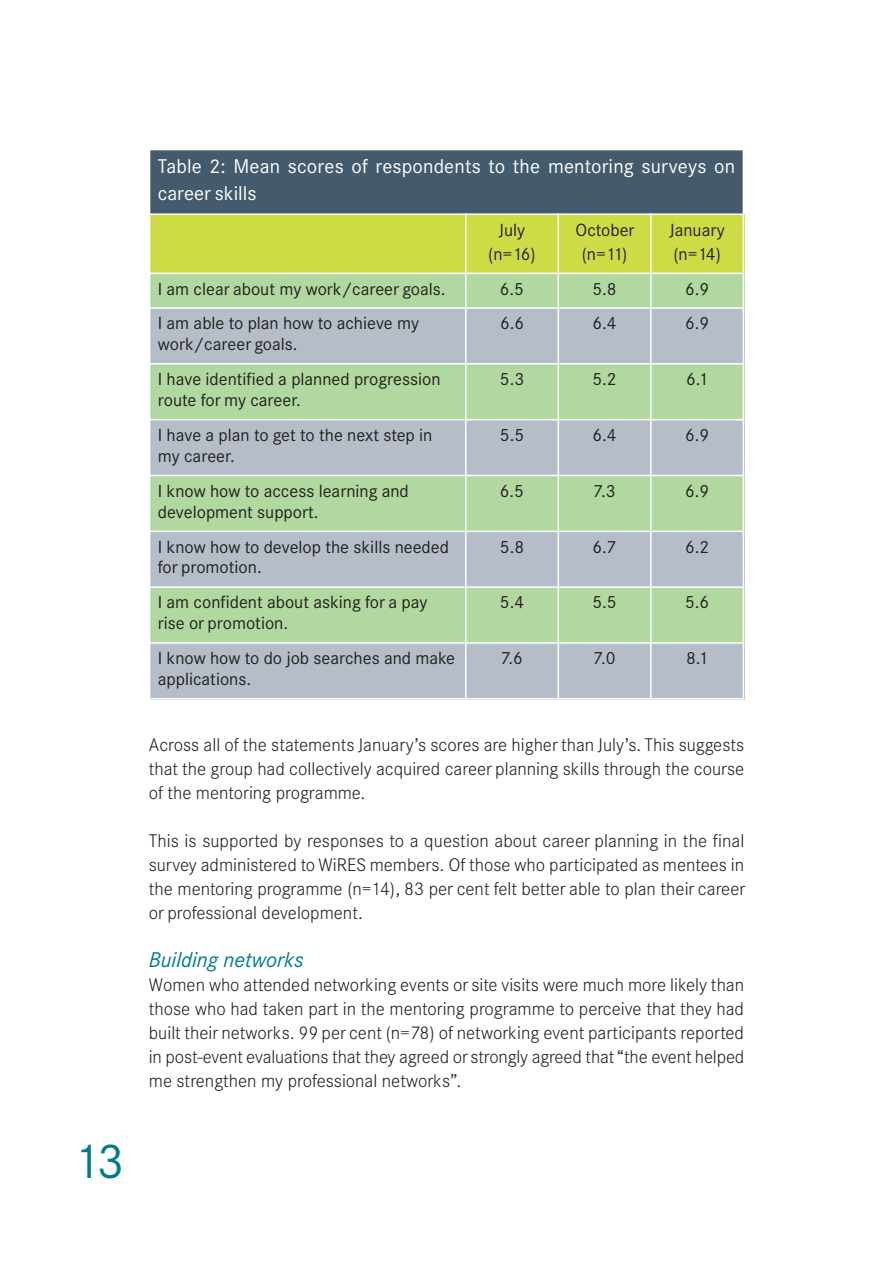
<style>
.page{position:relative;width:893px;height:1263px;background:#fff}
.page>*{position:absolute;margin:0;border:0;box-sizing:border-box;transform-origin:0 0}
.t1{font:48px "Corporate Sans BQ";color:#007c8b}
.t2{font:italic 21px "Corporate Sans BQ";color:#007c8b}
.t3{font:19.5px/27px "Corporate Sans BQ";letter-spacing:.01em;color:#fff}
.t4{font:300 18px/24px "Corporate Sans BQ";color:#231f20;text-align:justify}
.t5{font:17.25px/20.7px "Corporate Sans BQ";color:#231f20}
</style>
<div class="page">
<div style="left:149px;top:149px;width:594px;height:65px;background:#435b6d"></div>
<div style="left:149px;top:214px;width:317px;height:59px;background:#cddc44"></div>
<div style="left:466px;top:214px;width:92px;height:59px;background:#cddc44"></div>
<div style="left:558px;top:214px;width:93px;height:59px;background:#cddc44"></div>
<div style="left:651px;top:214px;width:93px;height:59px;background:#cddc44"></div>
<div style="left:149px;top:273px;width:317px;height:35px;background:#b0d89f"></div>
<div style="left:466px;top:273px;width:92px;height:35px;background:#b0d89f"></div>
<div style="left:558px;top:273px;width:93px;height:35px;background:#b0d89f"></div>
<div style="left:651px;top:273px;width:93px;height:35px;background:#b0d89f"></div>
<div style="left:149px;top:308px;width:317px;height:56px;background:#b5bec8"></div>
<div style="left:466px;top:308px;width:92px;height:56px;background:#b5bec8"></div>
<div style="left:558px;top:308px;width:93px;height:56px;background:#b5bec8"></div>
<div style="left:651px;top:308px;width:93px;height:56px;background:#b5bec8"></div>
<div style="left:149px;top:364px;width:317px;height:56px;background:#b0d89f"></div>
<div style="left:466px;top:364px;width:92px;height:56px;background:#b0d89f"></div>
<div style="left:558px;top:364px;width:93px;height:56px;background:#b0d89f"></div>
<div style="left:651px;top:364px;width:93px;height:56px;background:#b0d89f"></div>
<div style="left:149px;top:420px;width:317px;height:55px;background:#b5bec8"></div>
<div style="left:466px;top:420px;width:92px;height:55px;background:#b5bec8"></div>
<div style="left:558px;top:420px;width:93px;height:55px;background:#b5bec8"></div>
<div style="left:651px;top:420px;width:93px;height:55px;background:#b5bec8"></div>
<div style="left:149px;top:475px;width:317px;height:56px;background:#b0d89f"></div>
<div style="left:466px;top:475px;width:92px;height:56px;background:#b0d89f"></div>
<div style="left:558px;top:475px;width:93px;height:56px;background:#b0d89f"></div>
<div style="left:651px;top:475px;width:93px;height:56px;background:#b0d89f"></div>
<div style="left:149px;top:531px;width:317px;height:56px;background:#b5bec8"></div>
<div style="left:466px;top:531px;width:92px;height:56px;background:#b5bec8"></div>
<div style="left:558px;top:531px;width:93px;height:56px;background:#b5bec8"></div>
<div style="left:651px;top:531px;width:93px;height:56px;background:#b5bec8"></div>
<div style="left:149px;top:587px;width:317px;height:56px;background:#b0d89f"></div>
<div style="left:466px;top:587px;width:92px;height:56px;background:#b0d89f"></div>
<div style="left:558px;top:587px;width:93px;height:56px;background:#b0d89f"></div>
<div style="left:651px;top:587px;width:93px;height:56px;background:#b0d89f"></div>
<div style="left:149px;top:643px;width:317px;height:56px;background:#b5bec8"></div>
<div style="left:466px;top:643px;width:92px;height:56px;background:#b5bec8"></div>
<div style="left:558px;top:643px;width:93px;height:56px;background:#b5bec8"></div>
<div style="left:651px;top:643px;width:93px;height:56px;background:#b5bec8"></div>
<hr style="left:149px;top:149px;width:1px;height:550px;background:#fff">
<hr style="left:465px;top:213px;width:1px;height:486px;background:#fff">
<hr style="left:558px;top:213px;width:1px;height:486px;background:#fff">
<hr style="left:650px;top:213px;width:2px;height:486px;background:#fff">
<hr style="left:743px;top:149px;width:1px;height:550px;background:#fff">
<hr style="left:149px;top:149px;width:595px;height:1px;background:#fff">
<hr style="left:149px;top:213px;width:595px;height:2px;background:#fff">
<hr style="left:149px;top:273px;width:595px;height:1px;background:#fff">
<hr style="left:149px;top:307px;width:595px;height:2px;background:#fff">
<hr style="left:149px;top:363px;width:595px;height:2px;background:#fff">
<hr style="left:149px;top:419px;width:595px;height:1px;background:#fff">
<hr style="left:149px;top:475px;width:595px;height:1px;background:#fff">
<hr style="left:149px;top:531px;width:595px;height:1px;background:#fff">
<hr style="left:149px;top:586px;width:595px;height:2px;background:#fff">
<hr style="left:149px;top:642px;width:595px;height:2px;background:#fff">
<hr style="left:149px;top:698px;width:595px;height:1px;background:#fff">
<h1 class="t1" style="left:73px;top:1144px;width:53px">13</h1>
<p class="t3" style="left:158px;top:154px;width:579px">Table 2: Mean scores of respondents to the mentoring surveys on career skills</p>
<p class="t5" style="left:488px;top:219px;width:49px;line-height:24px;text-align:center">July (n=16)</p>
<p class="t5" style="left:576px;top:219px;width:60px;line-height:24px;text-align:center">October (n=11)</p>
<p class="t5" style="left:669px;top:219px;width:57px;line-height:24px">January (n=14)</p>
<p class="t5" style="left:158px;top:280px;width:289px">I am clear about my work/career goals.</p>
<p class="t5" style="left:500px;top:280px;width:26px">6.5</p>
<p class="t5" style="left:592px;top:280px;width:26px">5.8</p>
<p class="t5" style="left:685px;top:280px;width:26px">6.9</p>
<p class="t5" style="left:158px;top:315px;width:263px">I am able to plan how to achieve my work/career goals.</p>
<p class="t5" style="left:500px;top:315px;width:26px">6.6</p>
<p class="t5" style="left:592px;top:315px;width:26px">6.4</p>
<p class="t5" style="left:685px;top:315px;width:26px">6.9</p>
<p class="t5" style="left:158px;top:370px;width:284px">I have identified a planned progression route for my career.</p>
<p class="t5" style="left:500px;top:370px;width:26px">5.3</p>
<p class="t5" style="left:592px;top:370px;width:26px">5.2</p>
<p class="t5" style="left:686px;top:370px;width:24px">6.1</p>
<p class="t5" style="left:158px;top:426px;width:276px">I have a plan to get to the next step in my career.</p>
<p class="t5" style="left:500px;top:426px;width:26px">5.5</p>
<p class="t5" style="left:592px;top:426px;width:26px">6.4</p>
<p class="t5" style="left:685px;top:426px;width:26px">6.9</p>
<p class="t5" style="left:158px;top:482px;width:253px">I know how to access learning and development support.</p>
<p class="t5" style="left:500px;top:482px;width:26px">6.5</p>
<p class="t5" style="left:594px;top:482px;width:23px">7.3</p>
<p class="t5" style="left:685px;top:482px;width:26px">6.9</p>
<p class="t5" style="left:158px;top:538px;width:293px">I know how to develop the skills needed for promotion.</p>
<p class="t5" style="left:500px;top:538px;width:26px">5.8</p>
<p class="t5" style="left:592px;top:538px;width:26px">6.7</p>
<p class="t5" style="left:685px;top:538px;width:26px">6.2</p>
<p class="t5" style="left:158px;top:594px;width:271px">I am confident about asking for a pay rise or promotion.</p>
<p class="t5" style="left:500px;top:594px;width:26px">5.4</p>
<p class="t5" style="left:592px;top:594px;width:26px">5.5</p>
<p class="t5" style="left:685px;top:594px;width:26px">5.6</p>
<p class="t5" style="left:158px;top:650px;width:299px">I know how to do job searches and make applications.</p>
<p class="t5" style="left:501px;top:650px;width:23px">7.6</p>
<p class="t5" style="left:594px;top:650px;width:23px">7.0</p>
<p class="t5" style="left:686px;top:650px;width:24px">8.1</p>
<p class="t4" style="left:149px;top:734px;width:597px">Across all of the statements January’s scores are higher than July’s. This suggests that the group had collectively acquired career planning skills through the course of the mentoring programme.</p>
<p class="t4" style="left:149px;top:830px;width:598px">This is supported by responses to a question about career planning in the final survey administered to WiRES members. Of those who participated as mentees in the mentoring programme (n=14), 83 per cent felt better able to plan their career or professional development.</p>
<p class="t2" style="left:149px;top:952px;width:156px">Building networks</p>
<p class="t4" style="left:149px;top:974px;width:597px">Women who attended networking events or site visits were much more likely than those who had taken part in the mentoring programme to perceive that they had built their networks. 99 per cent (n=78) of networking event participants reported in post-event evaluations that they agreed or strongly agreed that “the event helped me strengthen my professional networks”.</p>
</div>
